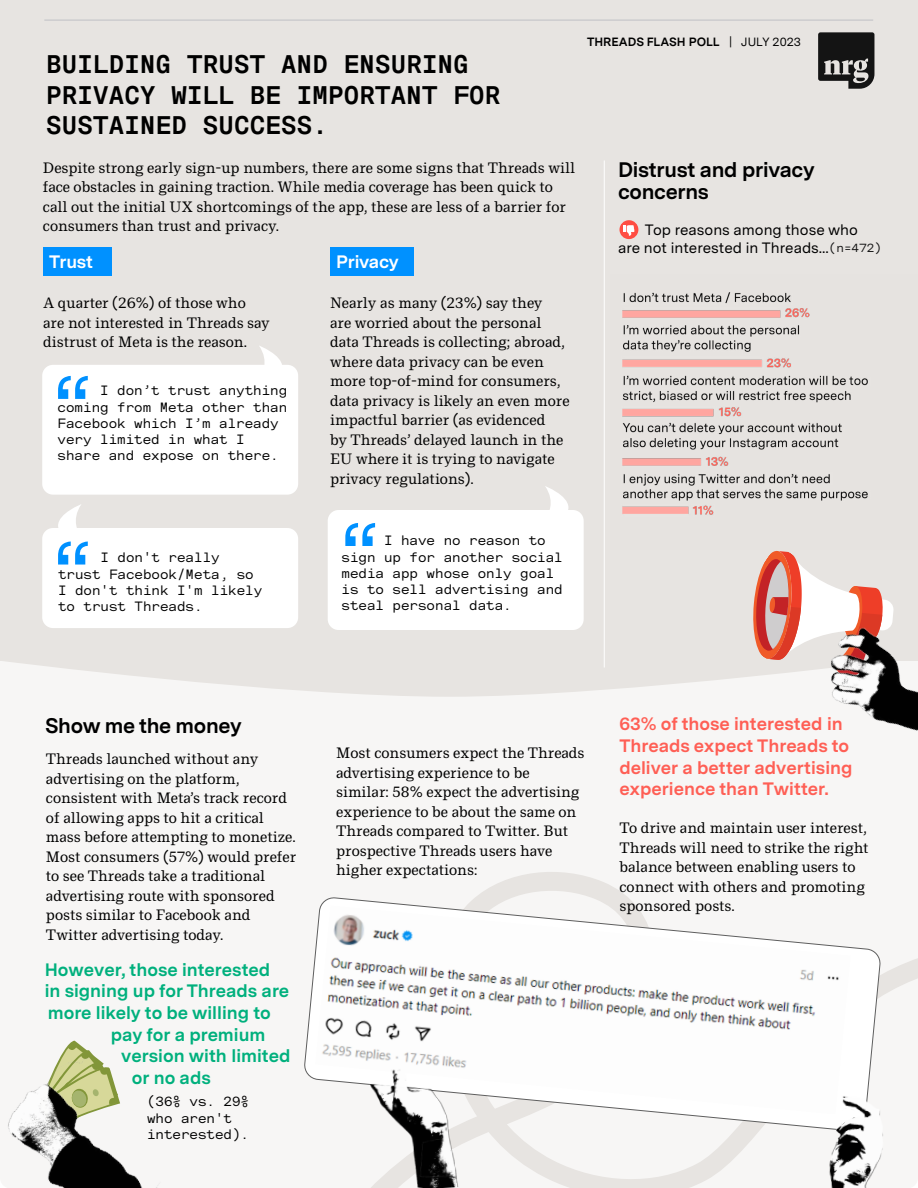
<style>
.page{position:relative;width:918px;height:1188px;background:#f7f6f5}
.page>*{position:absolute;margin:0;border:0;box-sizing:border-box;transform-origin:0 0}
.t1{font:700 25.5px/30.6px "Messina Sans Mono";letter-spacing:-.015em;color:#000}
.t2{font:700 21px/22.5px "Messina Sans";letter-spacing:-.015em;color:#000}
.t3{font:700 18px/21.6px "Messina Sans";color:#00b07d}
.t4{font:700 18px/21.6px "Messina Sans";color:#ff5f55}
.t5{font:700 18px "Messina Sans";letter-spacing:-.015em;color:#fff}
.t6{font:15px/19.5px "Messina Modern";color:#000}
.t7{font:15px/18px "Messina Sans";color:#000;text-align:center}
.t8{font:13.5px/16.2px "Messina Sans Mono";color:#000}
.t9{font:700 12px "Messina Sans";color:#000}
.s1{font-weight:400}
.s2{font-family:"Messina Sans Mono";font-size:12px;color:#141414}
</style>
<div class="page">
<svg style="left:475px;top:872px;width:443px;height:316px"></svg>
<div style="left:0;top:1px;width:918px;height:660px;background:#e7e4e1"></div>
<div style="left:42px;top:365px;width:256px;height:130px;background:#fff;border-radius:11px"></div>
<img style="left:8px;top:1043px;width:149px;height:145px">
<div style="left:43px;top:247px;width:68px;height:29px;background:#0091ff"></div>
<div style="left:330px;top:247px;width:84px;height:29px;background:#0091ff"></div>
<svg style="left:58px;top:376px;width:30px;height:23px"></svg>
<svg style="left:304px;top:897px;width:577px;height:234px"></svg>
<img style="left:806px;top:1084px;width:100px;height:104px">
<svg style="left:840px;top:1108px;width:18px;height:17px"></svg>
<img style="left:315px;top:906px;width:536px;height:208px">
<img style="left:356px;top:1054px;width:119px;height:134px">
<img style="left:622px;top:292px;width:246px;height:194px">
<img style="left:833px;top:697px;width:85px;height:34px">
<svg style="left:818px;top:32px;width:56px;height:57px"></svg>
<svg style="left:259px;top:346px;width:23px;height:19px"></svg>
<svg style="left:6px;top:486px;width:912px;height:211px"></svg>
<hr style="left:604px;top:160px;width:1px;height:508px;background:#fff">
<div style="left:620px;top:220px;width:18px;height:19px;background:#ff4d42;border-radius:50%"></div>
<svg style="left:623px;top:225px;width:12px;height:11px"></svg>
<hr style="left:44px;top:19px;width:829px;height:2px;background:#ccccce">
<h1 class="t1" style="left:46px;top:48px;width:456px">BUILDING TRUST AND ENSURING<br>PRIVACY WILL BE IMPORTANT FOR<br>SUSTAINED SUCCESS.</h1>
<p class="t6" style="left:43px;top:157px;width:534px">Despite strong early sign-up numbers, there are some signs that Threads will face obstacles in gaining traction. While media coverage has been quick to call out the initial UX shortcomings of the app, these are less of a barrier for consumers than trust and privacy.</p>
<p class="t5" style="left:49px;top:248px;width:45px">Trust</p>
<p class="t5" style="left:336px;top:248px;width:64px">Privacy</p>
<p class="t6" style="left:43px;top:293px;width:228px">A quarter (26%) of those who are not interested in Threads say distrust of Meta is the reason.</p>
<p class="t8" style="left:58px;top:382px;width:231px;text-indent:43px">I don’t trust anything coming from Meta other than<br>Facebook which I’m already very limited in what I share and expose on there.</p>
<p class="t6" style="left:330px;top:293px;width:241px">Nearly as many (23%) say they<br>are worried about the personal data Threads is collecting; abroad, where data privacy can be even more top-of-mind for consumers, data privacy is likely an even more impactful barrier (as evidenced<br>by Threads’ delayed launch in the<br>EU where it is trying to navigate privacy regulations).</p>
<p class="t9" style="left:587px;top:33px;width:215px">THREADS FLASH POLL <span class="s1">| JULY 2023</span></p>
<h2 class="t2" style="left:618px;top:158px;width:198px">Distrust and privacy concerns</h2>
<p class="t7" style="left:618px;top:221px;width:265px">Top reasons among those who<br>are not interested in Threads...<span class="s2">(n=472)</span></p>
<p class="t8" style="left:58px;top:549px;width:206px;text-indent:43px">I don't really trust Facebook/Meta, so<br>I don't think I'm likely to trust Threads.</p>
<p class="t8" style="left:342px;top:532px;width:223px;text-indent:43px">I have no reason to sign up for another social media app whose only goal is to sell advertising and steal personal data.</p>
<h2 class="t2" style="left:45px;top:714px;width:198px">Show me the money</h2>
<p class="t6" style="left:46px;top:749px;width:252px">Threads launched without any advertising on the platform, consistent with Meta’s track record of allowing apps to hit a critical mass before attempting to monetize.<br>Most consumers (57%) would prefer to see Threads take a traditional advertising route with sponsored posts similar to Facebook and<br>Twitter advertising today.</p>
<p class="t3" style="left:45px;top:958px;width:246px">However, those interested in signing up for Threads are more likely to be willing to</p>
<p class="t3" style="left:111px;top:1023px;width:156px">pay for a premium</p>
<p class="t3" style="left:121px;top:1044px;width:171px">version with limited</p>
<p class="t3" style="left:132px;top:1066px;width:81px">or no ads</p>
<p class="t8" style="left:147px;top:1093px;width:104px">(36% vs. 29% who aren't interested).</p>
<p class="t6" style="left:336px;top:743px;width:250px">Most consumers expect the Threads advertising experience to be similar: 58% expect the advertising experience to be about the same on<br>Threads compared to Twitter. But prospective Threads users have higher expectations:</p>
<p class="t4" style="left:619px;top:713px;width:235px">63% of those interested in<br>Threads expect Threads to deliver a better advertising experience than Twitter.</p>
<p class="t6" style="left:619px;top:818px;width:250px">To drive and maintain user interest,<br>Threads will need to strike the right balance between enabling users to connect with others and promoting sponsored posts.</p>
</div>
